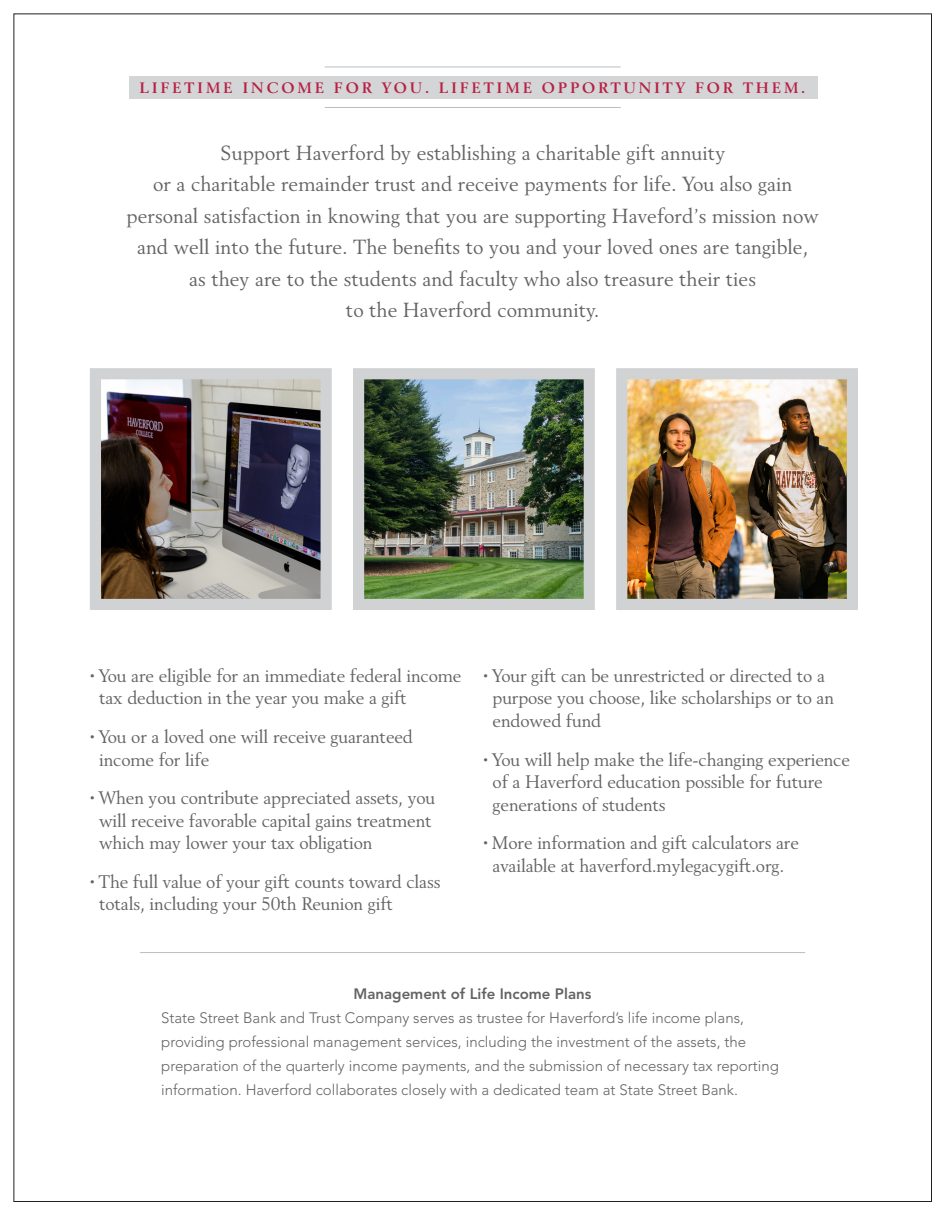
<style>
.page{position:relative;width:945px;height:1215px;background:#fff}
.page>*{position:absolute;margin:0;border:0;box-sizing:border-box;transform-origin:0 0}
.Ruled_Paragraph{font:20.25px/31.5px "Revival 565 BT";color:#636366;text-align:center}
.San_Serif_Details{font:18px/22.5px "Revival 565 BT";letter-spacing:-.01em;color:#636366}
.San_serif_body_text{font:300 15px/24px "Avenir LT Std";color:#636366}
.body{font:700 15px "Revival 565 BT";letter-spacing:.19em;color:#b71f43}
.San_serif_body_text-2{font:800 15px "Avenir LT Std";color:#636366}
</style>
<div class="page">
<div style="left:129px;top:76px;width:689px;height:22px;background:#d4d5d7"></div>
<hr style="left:325px;top:107px;width:296px;height:1px;background:#bcbdc0">
<hr style="left:325px;top:67px;width:296px;height:1px;background:#bcbdc0">
<hr style="left:140px;top:952px;width:665px;height:1px;background:#bcbdc0">
<img style="left:102px;top:380px;width:218px;height:218px">
<div style="left:90px;top:368px;width:242px;height:242px;border:11px solid #d1d2d4"></div>
<img style="left:365px;top:380px;width:218px;height:218px">
<div style="left:353px;top:368px;width:242px;height:242px;border:11px solid #d1d2d4"></div>
<img style="left:628px;top:380px;width:218px;height:218px">
<div style="left:616px;top:368px;width:242px;height:242px;border:11px solid #d1d2d4"></div>
<p class="body" style="left:140px;top:78px;width:667px">LIFETIME INCOME FOR YOU. LIFETIME OPPORTUNITY FOR THEM.</p>
<p class="Ruled_Paragraph" style="left:127px;top:137px;width:694px">Support Haverford by establishing a charitable gift annuity<br>or a charitable remainder trust and receive payments for life. You also gain personal satisfaction in knowing that you are supporting Haveford’s mission now and well into the future. The benefits to you and your loved ones are tangible, as they are to the students and faculty who also treasure their ties<br>to the Haverford community.</p>
<p class="San_Serif_Details" style="left:99px;top:665px;width:364px;text-indent:-9px"><sup>•</sup> You are eligible for an immediate federal income tax deduction in the year you make a gift</p>
<p class="San_Serif_Details" style="left:99px;top:726px;width:315px;text-indent:-9px"><sup>•</sup> You or a loved one will receive guaranteed income for life</p>
<p class="San_Serif_Details" style="left:99px;top:787px;width:338px;text-indent:-9px"><sup>•</sup> When you contribute appreciated assets, you will receive favorable capital gains treatment which may lower your tax obligation</p>
<p class="San_Serif_Details" style="left:99px;top:871px;width:343px;text-indent:-9px"><sup>•</sup> The full value of your gift counts toward class totals, including your 50th Reunion gift</p>
<p class="San_Serif_Details" style="left:493px;top:665px;width:343px;text-indent:-9px"><sup>•</sup> Your gift can be unrestricted or directed to a purpose you choose, like scholarships or to an endowed fund</p>
<p class="San_Serif_Details" style="left:493px;top:748px;width:359px;text-indent:-9px"><sup>•</sup> You will help make the life-changing experience of a Haverford education possible for future generations of students</p>
<p class="San_Serif_Details" style="left:484px;top:832px;width:317px;text-align:center"><sup>•</sup> More information and gift calculators are available at haverford.mylegacygift.org.</p>
<p class="San_serif_body_text-2" style="left:354px;top:985px;width:239px">Management of Life Income Plans</p>
<p class="San_serif_body_text" style="left:161px;top:1006px;width:619px">State Street Bank and Trust Company serves as trustee for Haverford’s life income plans, providing professional management services, including the investment of the assets, the preparation of the quarterly income payments, and the submission of necessary tax reporting information. Haverford collaborates closely with a dedicated team at State Street Bank.</p>
</div>
